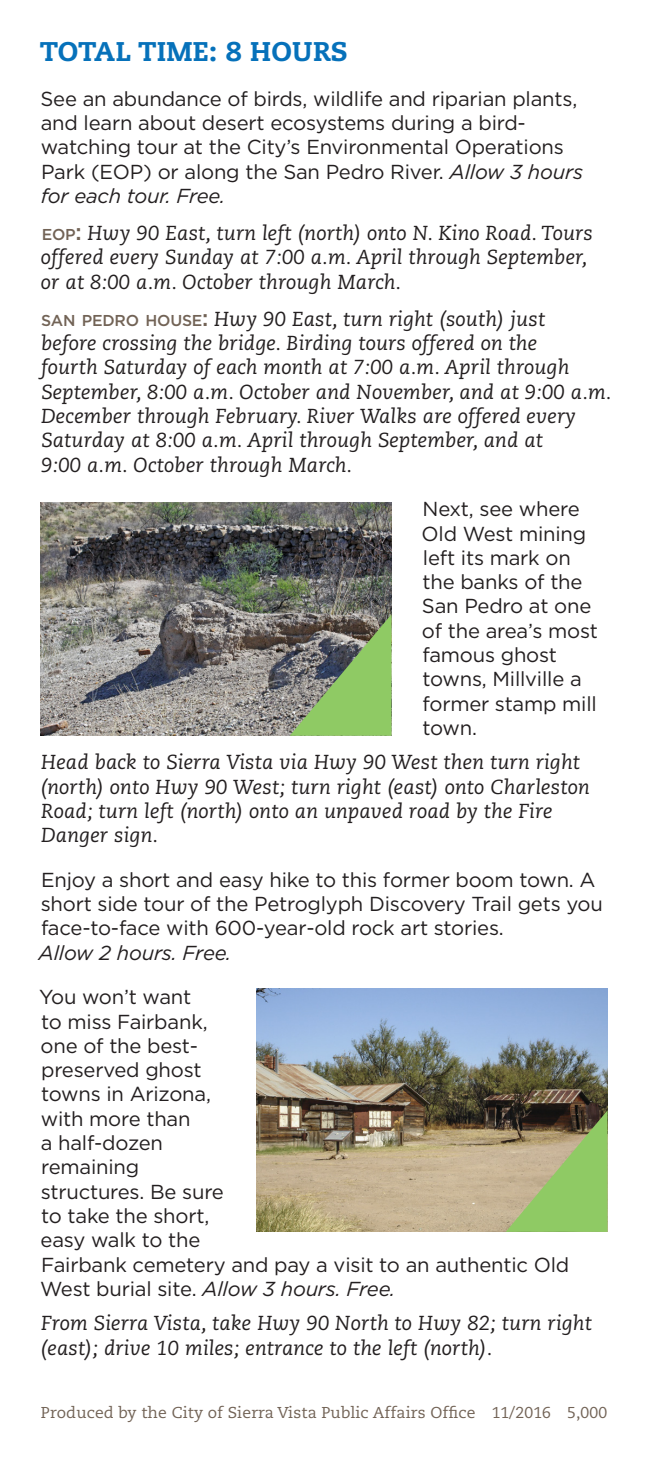
<style>
.page{position:relative;width:648px;height:1458px;background:#fff}
.page>*{position:absolute;margin:0;border:0;box-sizing:border-box;transform-origin:0 0}
.heading{font:800 27px "Caecilia LT Std";letter-spacing:.01em;color:#0671ba}
.description{font:20.25px/24.3px "Gotham";letter-spacing:-.01em;color:#231f20}
.directions{font:italic 20.25px/24.3px "Caecilia LT Std";letter-spacing:.01em;color:#231f20}
.t1{font:15.75px "Caecilia LT Std";letter-spacing:.01em;color:#726356}
.s1{font-style:italic}
.s2{font-family:"Gotham";font-weight:500;font-style:normal;font-size:15.75px;color:#726356}
.s3{font-family:"Gotham";font-weight:500;font-style:normal;font-size:22.5px;color:#726356}
</style>
<div class="page">
<img style="left:40px;top:503px;width:351px;height:233px">
<img style="left:257px;top:989px;width:351px;height:243px">
<svg style="left:290px;top:614px;width:101px;height:122px;background:#7f9a68"></svg>
<svg style="left:506px;top:1110px;width:102px;height:122px;background:#91a567"></svg>
<p class="heading" style="left:40px;top:35px;width:310px">TOTAL TIME: 8 HOURS</p>
<p class="description" style="left:41px;top:86px;width:544px">See an abundance of birds, wildlife and riparian plants, and learn about desert ecosystems during a bird&shy;watching tour at the City’s Environmental Operations Park (EOP) or along the San Pedro River. <span class="s1">Allow 3 hours for each tour. Free.</span></p>
<p class="directions" style="left:41px;top:221px;width:553px"><span class="s2">EOP</span><span class="s3">:</span> Hwy 90 East, turn left (north) onto N. Kino Road. Tours offered every Sunday at 7:00 a.m. April through September, or at 8:00 a.m. October through March.</p>
<p class="directions" style="left:41px;top:307px;width:572px"><span class="s2">SAN PEDRO HOUSE</span><span class="s3">:</span> Hwy 90 East, turn right (south) just<br>before crossing the bridge. Birding tours offered on the<br>fourth Saturday of each month at 7:00 a.m. April through September, 8:00 a.m. October and November, and at 9:00 a.m.<br>December through February. River Walks are offered every Saturday at 8:00 a.m. April through September, and at<br>9:00 a.m. October through March.</p>
<p class="description" style="left:422px;top:496px;width:178px">Next, see where<br>Old West mining left its mark on the banks of the<br>San Pedro at one of the area’s most famous ghost towns, Millville a former stamp mill town.</p>
<p class="directions" style="left:40px;top:751px;width:551px">Head back to Sierra Vista via Hwy 90 West then turn right (north) onto Hwy 90 West; turn right (east) onto Charleston Road; turn left (north) onto an unpaved road by the Fire Danger sign.</p>
<p class="description" style="left:39px;top:867px;width:566px">Enjoy a short and easy hike to this former boom town. A short side tour of the Petroglyph Discovery Trail gets you face-to-face with 600-year-old rock art stories.<br><span class="s1">Allow 2 hours. Free.</span></p>
<p class="description" style="left:39px;top:984px;width:532px">You won’t want<br>to miss Fairbank,<br>one of the best-<br>preserved ghost<br>towns in Arizona,<br>with more than<br>a half-dozen<br>remaining<br>structures. Be sure<br>to take the short,<br>easy walk to the<br>Fairbank cemetery and pay a visit to an authentic Old<br>West burial site. <span class="s1">Allow 3 hours. Free.</span></p>
<p class="directions" style="left:40px;top:1312px;width:553px">From Sierra Vista, take Hwy 90 North to Hwy 82; turn right (east); drive 10 miles; entrance to the left (north).</p>
<p class="t1" style="left:41px;top:1403px;width:568px">Produced by the City of Sierra Vista Public Affairs Office 11/2016 5,000</p>
</div>
